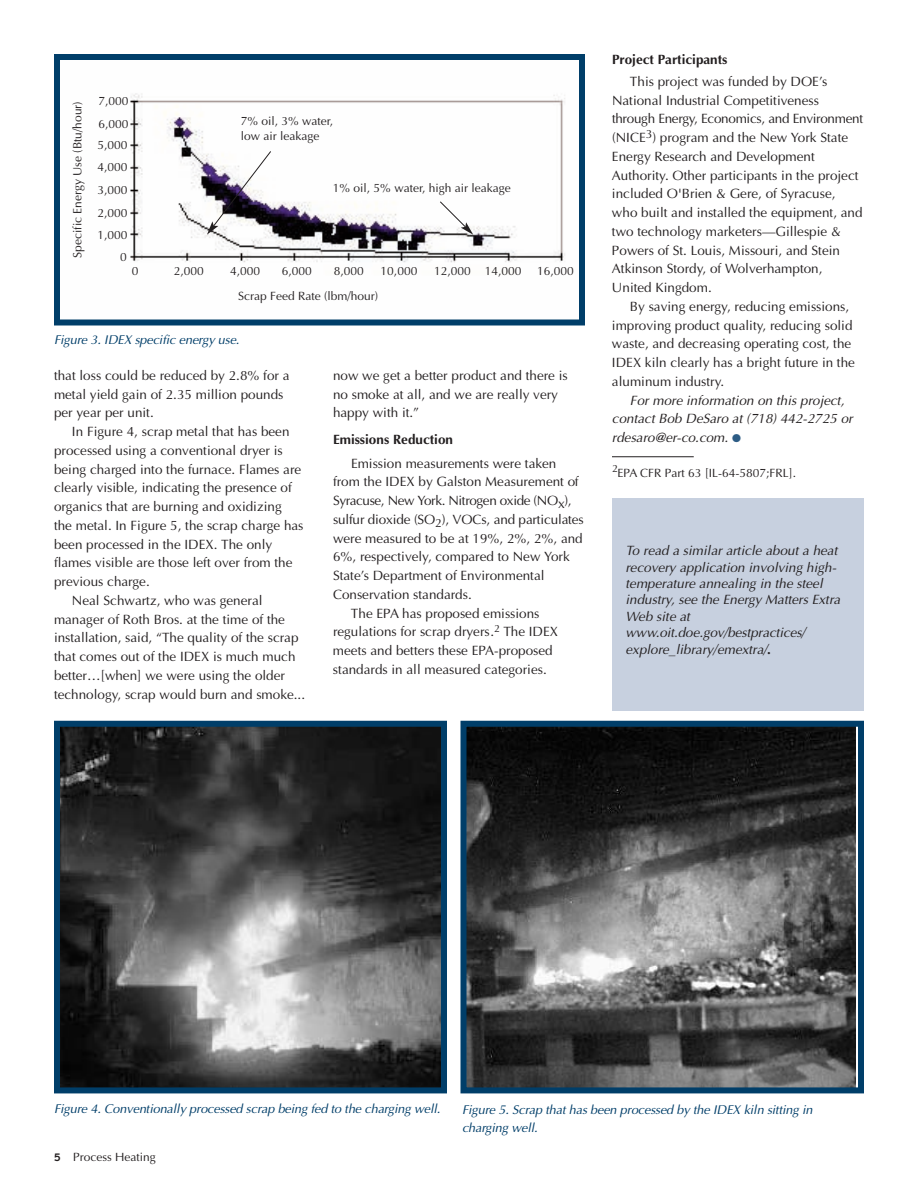
<style>
.page{position:relative;width:918px;height:1188px;background:#fff}
.page>*{position:absolute;margin:0;border:0;box-sizing:border-box;transform-origin:0 0}
.t1{font:13.5px/18.8px "Optima";color:#231f20}
.t2{font:italic 13.5px/16.4px "Optima";color:#231f20}
.t3{font:700 13.5px "Optima";color:#231f20}
.t4{font:13.5px "Optima";letter-spacing:-.03em;color:#231f20}
.t5{font:italic 12.75px/18px "Optima";letter-spacing:-.01em;color:#003e69}
.t6{font:12px/22.2px "Optima";color:#231f20;text-align:justify}
.s1{color:#2d5c85}
.s2{font-weight:700;font-style:normal}
.s3{font-family:"Insignia"}
</style>
<div class="page">
<img style="left:130px;top:93px;width:435px;height:170px">
<div style="left:54px;top:54px;width:531px;height:272px;border:6px solid #003e69"></div>
<img style="left:61px;top:728px;width:379px;height:358px">
<div style="left:54px;top:721px;width:393px;height:372px;border:6px solid #003e69"></div>
<img style="left:467px;top:728px;width:389px;height:358px">
<div style="left:460px;top:721px;width:404px;height:372px;border:6px solid #003e69"></div>
<div style="left:612px;top:498px;width:252px;height:212px;background:#c7d0df"></div>
<svg style="left:439px;top:201px;width:34px;height:34px"></svg>
<svg style="left:207px;top:150px;width:65px;height:85px"></svg>
<hr style="left:612px;top:456px;width:82px;height:1px;background:#231f20">
<p class="t6" style="left:66px;top:258px;width:158px;rotate:-90deg">Specific Energy Use (Btu/hour)</p>
<p class="t6" style="left:99px;top:90px;width:32px">7,000</p>
<p class="t6" style="left:97px;top:114px;width:33px;line-height:21.3px">6,000<br>5,000<br>4,000</p>
<p class="t6" style="left:97px;top:179px;width:32px;text-align:right">3,000<br>2,000<br>1,000<br>0</p>
<p class="t6" style="left:241px;top:114px;width:94px;line-height:14.5px">7% oil, 3% water, low air leakage</p>
<p class="t6" style="left:333px;top:177px;width:179px">1% oil, 5% water, high air leakage</p>
<p class="t6" style="left:132px;top:259px;width:8px">0</p>
<p class="t6" style="left:174px;top:259px;width:32px">2,000</p>
<p class="t6" style="left:230px;top:259px;width:32px">4,000</p>
<p class="t6" style="left:282px;top:260px;width:32px">6,000</p>
<p class="t6" style="left:334px;top:260px;width:32px">8,000</p>
<p class="t6" style="left:381px;top:259px;width:38px">10,000</p>
<p class="t6" style="left:434px;top:259px;width:89px">12,000 14,000</p>
<p class="t6" style="left:537px;top:259px;width:38px">16,000</p>
<p class="t6" style="left:238px;top:285px;width:142px">Scrap Feed Rate (lbm/hour)</p>
<p class="t5" style="left:54px;top:331px;width:187px">Figure 3. IDEX specific energy use.</p>
<p class="t1" style="left:54px;top:366px;width:237px">that loss could be reduced by 2.8% for a metal yield gain of 2.35 million pounds per year per unit.</p>
<p class="t1" style="left:72px;top:422px;width:219px">In Figure 4, scrap metal that has been</p>
<p class="t1" style="left:54px;top:441px;width:230px">processed using a conventional dryer is</p>
<p class="t1" style="left:54px;top:460px;width:249px">being charged into the furnace. Flames are</p>
<p class="t1" style="left:54px;top:478px;width:239px">clearly visible, indicating the presence of</p>
<p class="t1" style="left:54px;top:497px;width:229px">organics that are burning and oxidizing</p>
<p class="t1" style="left:54px;top:516px;width:251px">the metal. In Figure 5, the scrap charge has</p>
<p class="t1" style="left:54px;top:535px;width:220px">been processed in the IDEX. The only</p>
<p class="t1" style="left:54px;top:553px;width:240px">flames visible are those left over from the</p>
<p class="t1" style="left:54px;top:572px;width:97px">previous charge.</p>
<p class="t1" style="left:72px;top:591px;width:192px">Neal Schwartz, who was general</p>
<p class="t1" style="left:54px;top:610px;width:233px">manager of Roth Bros. at the time of the</p>
<p class="t1" style="left:54px;top:628px;width:246px">installation, said, “The quality of the scrap</p>
<p class="t1" style="left:54px;top:647px;width:243px">that comes out of the IDEX is much much</p>
<p class="t1" style="left:54px;top:666px;width:233px">better…[when] we were using the older</p>
<p class="t1" style="left:54px;top:685px;width:253px">technology, scrap would burn and smoke...</p>
<p class="t1" style="left:333px;top:366px;width:236px">now we get a better product and there is no smoke at all, and we are really very happy with it.”</p>
<p class="t3" style="left:333px;top:432px;width:122px">Emissions Reduction</p>
<p class="t1" style="left:351px;top:454px;width:207px">Emission measurements were taken</p>
<p class="t1" style="left:333px;top:472px;width:247px">from the IDEX by Galston Measurement of</p>
<p class="t4" style="left:333px;top:493px;width:240px">Syracuse, New York. Nitrogen oxide (NOx),</p>
<p class="t1" style="left:333px;top:510px;width:252px">sulfur dioxide (SO<sub>2</sub>), VOCs, and particulates</p>
<p class="t1" style="left:333px;top:529px;width:251px">were measured to be at 19%, 2%, 2%, and</p>
<p class="t1" style="left:333px;top:547px;width:238px">6%, respectively, compared to New York</p>
<p class="t1" style="left:333px;top:566px;width:213px">State’s Department of Environmental</p>
<p class="t1" style="left:333px;top:585px;width:140px">Conservation standards.</p>
<p class="t1" style="left:351px;top:604px;width:190px">The EPA has proposed emissions</p>
<p class="t1" style="left:333px;top:622px;width:227px">regulations for scrap dryers.<sup>2</sup> The IDEX</p>
<p class="t1" style="left:333px;top:641px;width:221px">meets and betters these EPA-proposed</p>
<p class="t1" style="left:333px;top:660px;width:215px">standards in all measured categories.</p>
<p class="t3" style="left:612px;top:52px;width:117px">Project Participants</p>
<p class="t1" style="left:612px;top:72px;width:253px;text-indent:18px">This project was funded by DOE’s National Industrial Competitiveness through Energy, Economics, and Environment (NICE<sup>3</sup>) program and the New York State Energy Research and Development Authority. Other participants in the project included O'Brien &amp; Gere, of Syracuse, who built and installed the equipment, and two technology marketers—Gillespie &amp; Powers of St. Louis, Missouri, and Stein Atkinson Stordy, of Wolverhampton, United Kingdom.</p>
<p class="t1" style="left:612px;top:297px;width:245px;text-indent:18px">By saving energy, reducing emissions, improving product quality, reducing solid waste, and decreasing operating cost, the IDEX kiln clearly has a bright future in the aluminum industry.</p>
<p class="t2" style="left:612px;top:391px;width:242px;line-height:18.8px;text-indent:18px">For more information on this project, contact Bob DeSaro at (718) 442-2725 or rdesaro@er-co.com. <span class="s1">●</span></p>
<p class="t6" style="left:612px;top:461px;width:186px"><sup>2</sup>EPA CFR Part 63 [IL-64-5807;FRL].</p>
<p class="t2" style="left:626px;top:542px;width:216px">To read a similar article about a heat recovery application involving high&shy;temperature annealing in the steel industry, see the Energy Matters Extra<br>Web site at www.oit.doe.gov/bestpractices/ explore_library/emextra/<span class="s2">.</span></p>
<p class="t5" style="left:54px;top:1100px;width:388px">Figure 4. Conventionally processed scrap being fed to the charging well.</p>
<p class="t5" style="left:462px;top:1100px;width:352px">Figure 5. Scrap that has been processed by the IDEX kiln sitting in charging well.</p>
<p class="t6" style="left:54px;top:1146px;width:103px"><span class="s3">5</span> Process Heating</p>
</div>
